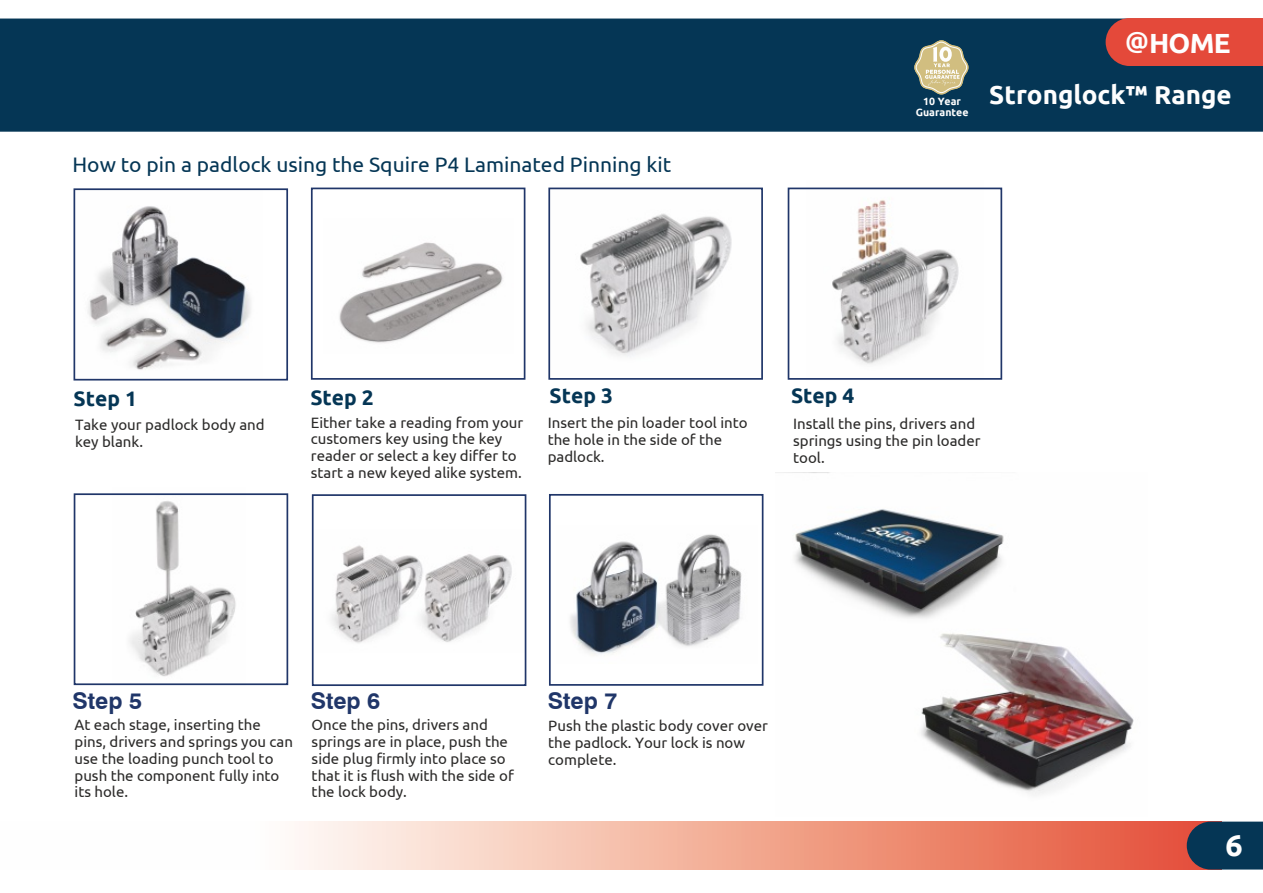
<style>
.page{position:relative;width:1263px;height:893px;background:#fff}
.page>*{position:absolute;margin:0;border:0;box-sizing:border-box;transform-origin:0 0}
.t1{font:700 30.45px "Ubuntu";color:#fefefe}
.t2{font:700 27.75px "Ubuntu";color:#fefefe}
.t3{font:700 25.95px "Ubuntu";color:#fefefe}
.t4{font:700 22.95px "Swiss 721 BT";color:#203669}
.t5{font:21px "Ubuntu";color:#053655}
.t6{font:700 21px "Ubuntu";color:#053655}
.t7{font:15px/16.8px "Ubuntu";color:#2b2a29}
.t8{font:700 10.5px/11.2px "Ubuntu";color:#fefefe;text-align:center}
.s1{font-size:23.85px}
</style>
<div class="page">
<img style="left:570px;top:534px;width:172px;height:121px">
<img style="left:794px;top:509px;width:340px;height:286px">
<img style="left:88px;top:206px;width:163px;height:164px">
<img style="left:129px;top:501px;width:107px;height:176px">
<img style="left:339px;top:242px;width:164px;height:101px">
<img style="left:299px;top:821px;width:922px;height:48px">
<img style="left:331px;top:545px;width:181px;height:98px">
<img style="left:807px;top:187px;width:176px;height:177px">
<img style="left:549px;top:187px;width:213px;height:170px">
<div style="left:74px;top:188px;width:214px;height:193px;border:2px solid #203669"></div>
<div style="left:311px;top:188px;width:214px;height:192px;border:2px solid #203669"></div>
<div style="left:548px;top:188px;width:215px;height:192px;border:2px solid #203669"></div>
<div style="left:788px;top:188px;width:214px;height:192px;border:2px solid #203669"></div>
<div style="left:74px;top:493px;width:214px;height:192px;border:2px solid #203669"></div>
<div style="left:312px;top:494px;width:214px;height:192px;border:2px solid #203669"></div>
<div style="left:549px;top:494px;width:214px;height:192px;border:2px solid #203669"></div>
<div style="left:0;top:19px;width:1263px;height:113px;background:#053655"></div>
<div style="left:1105px;top:18px;width:158px;height:48px;background:#e4493a"></div>
<svg style="left:912px;top:38px;width:58px;height:59px;background:#8b9482"></svg>
<svg style="left:1187px;top:822px;width:76px;height:47px;background:#123753"></svg>
<h3 class="t5" style="left:72px;top:156px;width:600px">How to pin a padlock using the Squire P4 Laminated Pinning kit</h3>
<p class="t8" style="left:916px;top:96px;width:54px">10 Year<br>Guarantee</p>
<h2 class="t2" style="left:1125px;top:31px;width:107px"><span class="s1">@</span>HOME</h2>
<h3 class="t3" style="left:989px;top:84px;width:244px">Stronglock™ Range</h3>
<h3 class="t6" style="left:74px;top:389px;width:65px">Step 1</h3>
<h3 class="t6" style="left:310px;top:389px;width:65px">Step 2</h3>
<p class="t7" style="left:75px;top:417px;width:191px">Take your padlock body and key blank.</p>
<p class="t7" style="left:311px;top:415px;width:214px">Either take a reading from your customers key using the key reader or select a key differ to start a new keyed alike system.</p>
<h3 class="t6" style="left:550px;top:386px;width:65px">Step 3</h3>
<h3 class="t6" style="left:791px;top:386px;width:65px">Step 4</h3>
<p class="t7" style="left:548px;top:415px;width:201px">Insert the pin loader tool into the hole in the side of the padlock.</p>
<p class="t7" style="left:793px;top:416px;width:189px">Install the pins, drivers and springs using the pin loader tool.</p>
<h3 class="t4" style="left:73px;top:691px;width:71px">Step 5</h3>
<h3 class="t4" style="left:311px;top:692px;width:71px">Step 6</h3>
<p class="t7" style="left:75px;top:717px;width:220px">At each stage, inserting the pins, drivers and springs you can use the loading punch tool to push the component fully into its hole.</p>
<p class="t7" style="left:312px;top:717px;width:204px">Once the pins, drivers and springs are in place, push the side plug firmly into place so that it is flush with the side of the lock body.</p>
<h3 class="t4" style="left:548px;top:692px;width:71px">Step 7</h3>
<p class="t7" style="left:548px;top:718px;width:221px">Push the plastic body cover over the padlock. Your lock is now complete.</p>
<h1 class="t1" style="left:1225px;top:832px;width:19px">6</h1>
</div>
